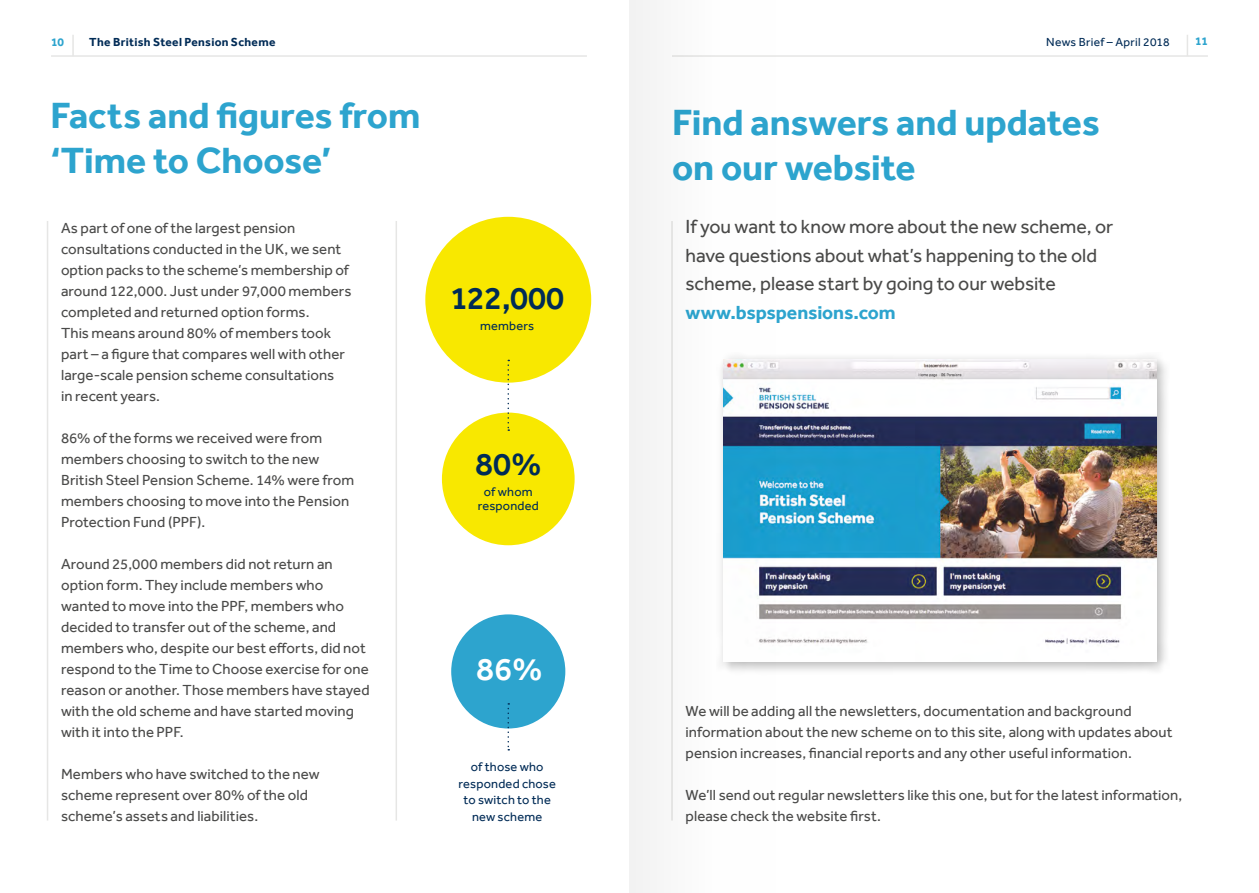
<style>
.page{position:relative;width:1259px;height:893px;background:#fff}
.page>*{position:absolute;margin:0;border:0;box-sizing:border-box;transform-origin:0 0}
.t1{font:700 37.5px/45px "Effra";letter-spacing:-.005em;color:#2da4ce}
.t2{font:500 33px "Effra";color:#002b56}
.t3{font:500 33px "Effra";color:#fff}
.t4{font:19.5px/28.5px "Effra";letter-spacing:-.005em;color:#4a4a49}
.t5{font:700 19.5px "Effra";letter-spacing:-.005em;color:#2da4ce}
.t6{font:15px/21px "Effra";letter-spacing:.005em;color:#4a4a49}
.t7{font:12.75px/16.5px "Effra";letter-spacing:.015em;color:#002b56;text-align:center}
.t8{font:700 12px "Effra";letter-spacing:.025em;color:#002b56}
.t9{font:12px "Effra";letter-spacing:.025em;color:#002b56}
.t10{font:700 12px "Effra";color:#2da4ce}
</style>
<div class="page">
<div style="left:442px;top:413px;width:132px;height:132px;background:#f8e800;border-radius:50%"></div>
<div style="left:451px;top:614px;width:114px;height:114px;background:#2da4ce;border-radius:50%"></div>
<hr style="left:51px;top:55px;width:536px;height:2px;background:#e6e6e5">
<hr style="left:72px;top:35px;width:2px;height:21px;background:#e6e6e5">
<div style="left:716px;top:352px;width:454px;height:324px;background:#000;opacity:.3"></div>
<img style="left:776px;top:360px;width:380px;height:301px">
<hr style="left:672px;top:55px;width:536px;height:2px;background:#e6e6e5">
<hr style="left:1186px;top:35px;width:2px;height:21px;background:#e6e6e5">
<hr style="left:47px;top:221px;width:1px;height:600px;background:#e6e6e5">
<hr style="left:395px;top:221px;width:2px;height:600px;background:#e6e6e5">
<div style="left:425px;top:217px;width:166px;height:166px;background:#f8e800;border-radius:50%"></div>
<svg style="left:507px;top:360px;width:2px;height:71px"></svg>
<svg style="left:507px;top:703px;width:2px;height:47px"></svg>
<svg style="left:629px;top:0;width:147px;height:893px"></svg>
<p class="t10" style="left:51px;top:35px;width:15px">10</p>
<p class="t8" style="left:89px;top:35px;width:188px">The British Steel Pension Scheme</p>
<h1 class="t1" style="left:50px;top:92px;width:371px">Facts and figures from ‘Time to Choose’</h1>
<p class="t6" style="left:61px;top:217px;width:292px">As part of one of the largest pension consultations conducted in the UK, we sent option packs to the scheme’s membership of around 122,000. Just under 97,000 members completed and returned option forms.<br>This means around 80% of members took part – a figure that compares well with other large-scale pension scheme consultations<br>in recent years.</p>
<p class="t6" style="left:61px;top:427px;width:295px">86% of the forms we received were from members choosing to switch to the new British Steel Pension Scheme. 14% were from members choosing to move into the Pension Protection Fund (PPF).</p>
<p class="t6" style="left:61px;top:553px;width:310px">Around 25,000 members did not return an option form. They include members who wanted to move into the PPF, members who decided to transfer out of the scheme, and members who, despite our best efforts, did not respond to the Time to Choose exercise for one reason or another. Those members have stayed with the old scheme and have started moving with it into the PPF.</p>
<p class="t6" style="left:61px;top:763px;width:260px">Members who have switched to the new scheme represent over 80% of the old scheme’s assets and liabilities.</p>
<h2 class="t2" style="left:450px;top:278px;width:115px">122,000</h2>
<p class="t7" style="left:480px;top:317px;width:56px">members</p>
<h2 class="t2" style="left:475px;top:445px;width:68px">80%</h2>
<p class="t7" style="left:478px;top:485px;width:63px;line-height:13.5px">of whom responded</p>
<h2 class="t3" style="left:476px;top:649px;width:68px">86%</h2>
<p class="t7" style="left:458px;top:758px;width:99px">of those who responded chose to switch to the new scheme</p>
<p class="t9" style="left:1046px;top:35px;width:125px">News Brief – April 2018</p>
<p class="t10" style="left:1195px;top:34px;width:14px">11</p>
<h1 class="t1" style="left:672px;top:99px;width:429px">Find answers and updates on our website</h1>
<h3 class="t4" style="left:685px;top:212px;width:429px">If you want to know more about the new scheme, or have questions about what’s happening to the old scheme, please start by going to our website</h3>
<h3 class="t5" style="left:685px;top:300px;width:212px">www.bspspensions.com</h3>
<p class="t6" style="left:685px;top:700px;width:488px">We will be adding all the newsletters, documentation and background information about the new scheme on to this site, along with updates about pension increases, financial reports and any other useful information.</p>
<p class="t6" style="left:685px;top:784px;width:498px">We’ll send out regular newsletters like this one, but for the latest information, please check the website first.</p>
</div>
